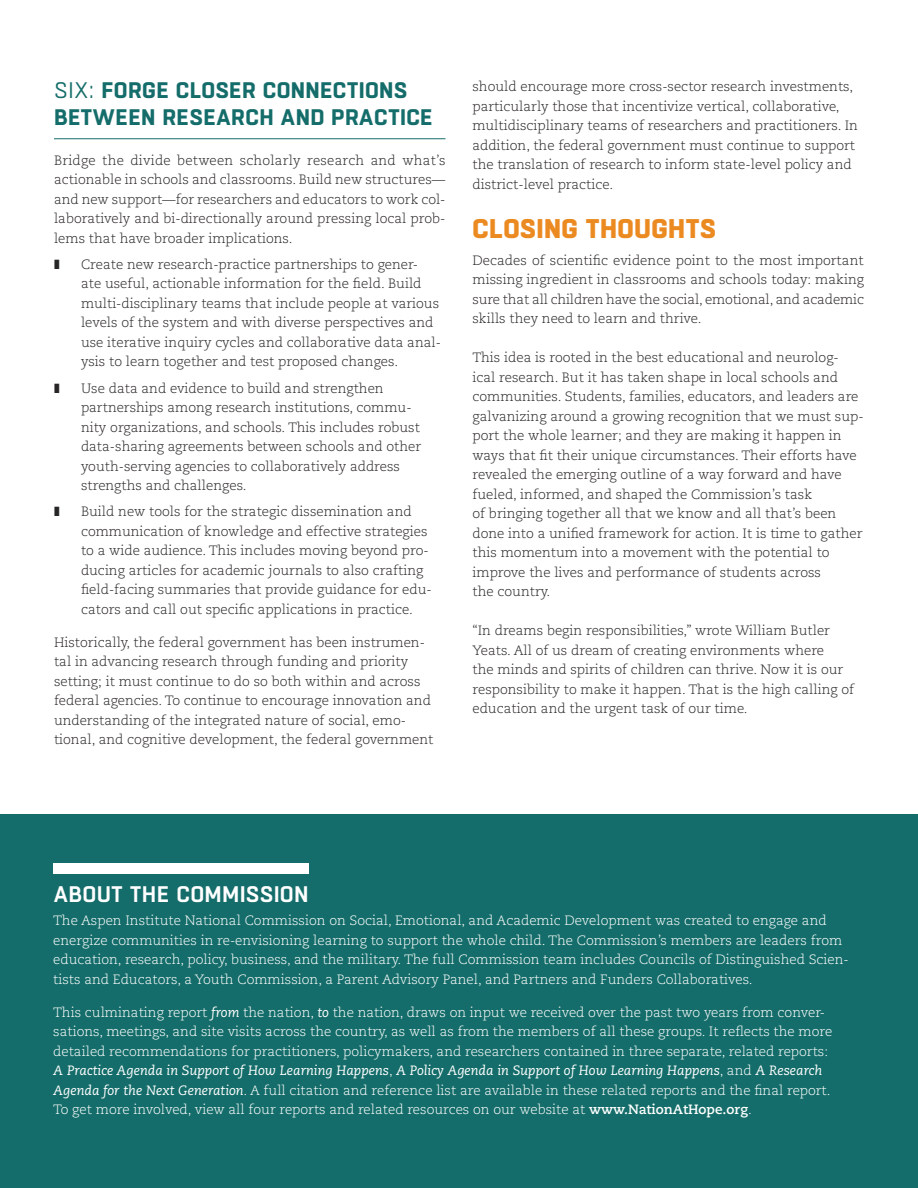
<style>
.page{position:relative;width:918px;height:1188px;background:#fff}
.page>*{position:absolute;margin:0;border:0;box-sizing:border-box;transform-origin:0 0}
.Body{font:800 27px "Boxed";letter-spacing:.01em;color:#ec8a22}
.Recommendation_title{font:700 22.5px/27px "Boxed";letter-spacing:.01em;color:#146d6a}
.Header_1{font:600 22.5px "Boxed";letter-spacing:.01em;color:#fff}
.Body-2{font:300 13.5px/19.5px "Caecilia LT Std";color:#282526}
.Body-3{font:300 13.5px/19.5px "Caecilia LT Std";color:#fff}
.First_graph_after_su{font:300 13.5px/19.5px "Caecilia LT Std";color:#282526;text-align:justify}
.s1{font-weight:400}
.s2{font-weight:400;font-style:italic}
.s3{font-weight:700}
</style>
<div class="page">
<div style="left:0;top:814px;width:918px;height:374px;background:#146d6a"></div>
<hr style="left:54px;top:138px;width:392px;height:1px;background:#146d6a">
<div style="left:53px;top:863px;width:255px;height:10px;background:#fff"></div>
<p class="Recommendation_title" style="left:54px;top:77px;width:380px"><span class="s1">SIX:</span> FORGE CLOSER CONNECTIONS<br>BETWEEN RESEARCH AND PRACTICE</p>
<p class="First_graph_after_su" style="left:54px;top:151px;width:393px">Bridge the divide between scholarly research and what’s actionable in schools and classrooms. Build new structures— and new support—for researchers and educators to work col&shy;laboratively and bi-directionally around pressing local prob&shy;lems that have broader implications.</p>
<p class="Body-2" style="left:81px;top:255px;width:362px">Create new research-practice partnerships to gener&shy;ate useful, actionable information for the field. Build multi-disciplinary teams that include people at various levels of the system and with diverse perspectives and use iterative inquiry cycles and collaborative data anal&shy;ysis to learn together and test proposed changes.</p>
<p class="Body-2" style="left:81px;top:379px;width:342px">Use data and evidence to build and strengthen partnerships among research institutions, commu&shy;nity organizations, and schools. This includes robust data-sharing agreements between schools and other youth-serving agencies to collaboratively address strengths and challenges.</p>
<p class="Body-2" style="left:81px;top:502px;width:352px">Build new tools for the strategic dissemination and communication of knowledge and effective strategies to a wide audience. This includes moving beyond pro&shy;ducing articles for academic journals to also crafting field-facing summaries that provide guidance for edu&shy;cators and call out specific applications in practice.</p>
<p class="Body-2" style="left:54px;top:633px;width:381px">Historically, the federal government has been instrumen&shy;tal in advancing research through funding and priority setting; it must continue to do so both within and across federal agencies. To continue to encourage innovation and understanding of the integrated nature of social, emo&shy;tional, and cognitive development, the federal government</p>
<p class="Body-2" style="left:472px;top:77px;width:387px">should encourage more cross-sector research investments, particularly those that incentivize vertical, collaborative, multidisciplinary teams of researchers and practitioners. In addition, the federal government must continue to support the translation of research to inform state-level policy and district-level practice.</p>
<p class="Body" style="left:473px;top:210px;width:245px">CLOSING THOUGHTS</p>
<p class="First_graph_after_su" style="left:472px;top:251px;width:393px">Decades of scientific evidence point to the most important missing ingredient in classrooms and schools today: making sure that all children have the social, emotional, and academic skills they need to learn and thrive.</p>
<p class="Body-2" style="left:472px;top:348px;width:393px">This idea is rooted in the best educational and neurolog&shy;ical research. But it has taken shape in local schools and communities. Students, families, educators, and leaders are galvanizing around a growing recognition that we must sup&shy;port the whole learner; and they are making it happen in ways that fit their unique circumstances. Their efforts have revealed the emerging outline of a way forward and have fueled, informed, and shaped the Commission’s task<br>of bringing together all that we know and all that’s been done into a unified framework for action. It is time to gather this momentum into a movement with the potential to improve the lives and performance of students across<br>the country.</p>
<p class="Body-2" style="left:472px;top:621px;width:383px">“In dreams begin responsibilities,” wrote William Butler Yeats. All of us dream of creating environments where<br>the minds and spirits of children can thrive. Now it is our responsibility to make it happen. That is the high calling of education and the urgent task of our time.</p>
<p class="Header_1" style="left:53px;top:879px;width:257px">ABOUT THE COMMISSION</p>
<p class="Body-3" style="left:53px;top:911px;width:797px">The Aspen Institute National Commission on Social, Emotional, and Academic Development was created to engage and energize communities in re-envisioning learning to support the whole child. The Commission’s members are leaders from education, research, policy, business, and the military. The full Commission team includes Councils of Distinguished Scien&shy;tists and Educators, a Youth Commission, a Parent Advisory Panel, and Partners and Funders Collaboratives.</p>
<p class="Body-3" style="left:53px;top:1003px;width:781px">This culminating report <span class="s2">from</span> the nation, <span class="s2">to</span> the nation, draws on input we received over the past two years from conver&shy;sations, meetings, and site visits across the country, as well as from the members of all these groups. It reflects the more detailed recommendations for practitioners, policymakers, and researchers contained in three separate, related reports:<br><span class="s2">A Practice Agenda in Support of How Learning Happens</span>, <span class="s2">A Policy Agenda in Support of How Learning Happens</span>, and <span class="s2">A Research Agenda for the Next Generation</span>. A full citation and reference list are available in these related reports and the final report.<br>To get more involved, view all four reports and related resources on our website at <span class="s3">www.NationAtHope.org</span>.</p>
</div>
